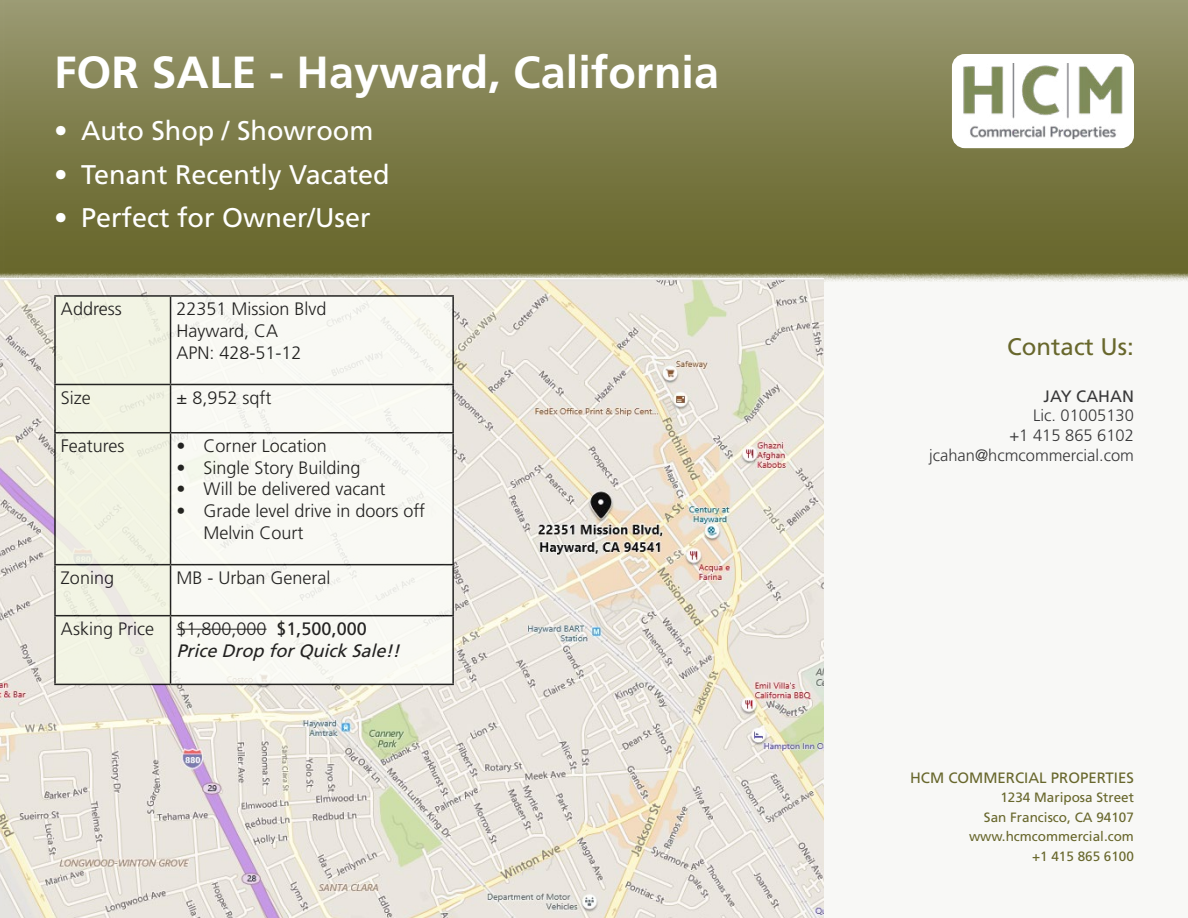
<style>
.page{position:relative;width:1188px;height:918px;background:#fff}
.page>*{position:absolute;margin:0;border:0;box-sizing:border-box;transform-origin:0 0}
.t1{font:700 45px "Frutiger LT Std";color:#fff}
.t2{font:27px "Frutiger LT Std";color:#fff}
.t3{font:24px "Frutiger LT Std";color:#68672c}
.t4{font:300 18px/21.6px "Frutiger LT Std";color:#000}
.t5{font:italic 18px/21.6px "Frutiger LT Std";color:#000}
.t6{font:300 16.5px/19.8px "Frutiger LT Std";color:#383839;text-align:right}
.t7{font:16.5px "Frutiger LT Std";color:#383839}
.t8{font:15px "Frutiger LT Std";color:#68672c}
.t9{font:13.5px/19.5px "Frutiger LT Std";color:#68672c;text-align:right}
.s1{font-weight:300;font-style:normal}
.s2{font-style:normal}
</style>
<div class="page">
<div style="left:824px;top:259px;width:364px;height:659px;background:#f8f8f6"></div>
<div style="left:0;top:0;width:1188px;height:281px;background:linear-gradient(to bottom,#95956c,#6a692f)"></div>
<img style="left:962px;top:64px;width:162px;height:74px">
<div style="left:952px;top:54px;width:182px;height:94px;border:9px solid #fff;border-radius:9px"></div>
<img style="left:0;top:278px;width:823px;height:640px">
<svg style="left:56px;top:297px;width:114px;height:387px;background:#eff1e1"></svg>
<div style="left:171px;top:297px;width:281px;height:387px;background:#f9f9f4"></div>
<hr style="left:54px;top:295px;width:117px;height:2px;background:#000">
<hr style="left:54px;top:297px;width:2px;height:87px;background:#000">
<hr style="left:171px;top:295px;width:283px;height:2px;background:#000">
<hr style="left:170px;top:297px;width:1px;height:87px;background:#000">
<hr style="left:452px;top:297px;width:2px;height:87px;background:#000">
<hr style="left:54px;top:384px;width:117px;height:1px;background:#000">
<hr style="left:54px;top:385px;width:2px;height:47px;background:#000">
<hr style="left:171px;top:384px;width:283px;height:1px;background:#000">
<hr style="left:170px;top:385px;width:1px;height:47px;background:#000">
<hr style="left:452px;top:385px;width:2px;height:47px;background:#000">
<hr style="left:54px;top:432px;width:117px;height:1px;background:#000">
<hr style="left:54px;top:433px;width:2px;height:131px;background:#000">
<hr style="left:171px;top:432px;width:283px;height:1px;background:#000">
<hr style="left:170px;top:433px;width:1px;height:131px;background:#000">
<hr style="left:452px;top:433px;width:2px;height:131px;background:#000">
<hr style="left:54px;top:564px;width:117px;height:1px;background:#000">
<hr style="left:54px;top:565px;width:2px;height:50px;background:#000">
<hr style="left:171px;top:564px;width:283px;height:1px;background:#000">
<hr style="left:170px;top:565px;width:1px;height:50px;background:#000">
<hr style="left:452px;top:565px;width:2px;height:50px;background:#000">
<hr style="left:54px;top:615px;width:117px;height:1px;background:#000">
<hr style="left:54px;top:616px;width:2px;height:68px;background:#000">
<hr style="left:171px;top:615px;width:283px;height:1px;background:#000">
<hr style="left:170px;top:616px;width:1px;height:68px;background:#000">
<hr style="left:452px;top:616px;width:2px;height:68px;background:#000">
<hr style="left:54px;top:684px;width:117px;height:1px;background:#000">
<hr style="left:171px;top:684px;width:283px;height:1px;background:#000">
<hr style="left:177px;top:629px;width:90px;height:1px;background:#000">
<h1 class="t1" style="left:54px;top:46px;width:667px">FOR SALE - Hayward, California</h1>
<h2 class="t2" style="left:54px;top:115px;width:321px">• Auto Shop / Showroom</h2>
<h2 class="t2" style="left:54px;top:159px;width:337px">• Tenant Recently Vacated</h2>
<h2 class="t2" style="left:54px;top:202px;width:318px">• Perfect for Owner/User</h2>
<p class="t4" style="left:61px;top:299px;width:62px">Address</p>
<p class="t4" style="left:177px;top:299px;width:152px">22351 Mission Blvd<br>Hayward, CA<br>APN: 428-51-12</p>
<p class="t4" style="left:61px;top:387px;width:31px">Size</p>
<p class="t4" style="left:177px;top:387px;width:96px">± 8,952 sqft</p>
<p class="t4" style="left:61px;top:435px;width:65px">Features</p>
<p class="t4" style="left:177px;top:435px;width:152px">• Corner Location</p>
<p class="t4" style="left:177px;top:457px;width:186px">• Single Story Building</p>
<p class="t4" style="left:177px;top:479px;width:211px">• Will be delivered vacant</p>
<p class="t4" style="left:204px;top:500px;width:223px;text-indent:-27px">• Grade level drive in doors off<br>Melvin Court</p>
<p class="t4" style="left:61px;top:567px;width:55px">Zoning</p>
<p class="t4" style="left:177px;top:567px;width:156px">MB - Urban General</p>
<p class="t4" style="left:61px;top:618px;width:95px">Asking Price</p>
<p class="t5" style="left:177px;top:618px;width:230px"><span class="s1">$1,800,000</span> <span class="s2">$1,500,000<br></span>Price Drop forQuick Sale!!</p>
<h3 class="t3" style="left:1007px;top:332px;width:128px">Contact Us:</h3>
<p class="t7" style="left:1044px;top:386px;width:92px">JAY CAHAN</p>
<p class="t6" style="left:929px;top:406px;width:206px">Lic. 01005130<br>+1 415 865 6102 jcahan@hcmcommercial.com</p>
<p class="t8" style="left:910px;top:769px;width:225px">HCM COMMERCIAL PROPERTIES</p>
<p class="t9" style="left:969px;top:788px;width:166px">1234 Mariposa Street<br>San Francisco, CA 94107 www.hcmcommercial.com +1 415 865 6100</p>
</div>
